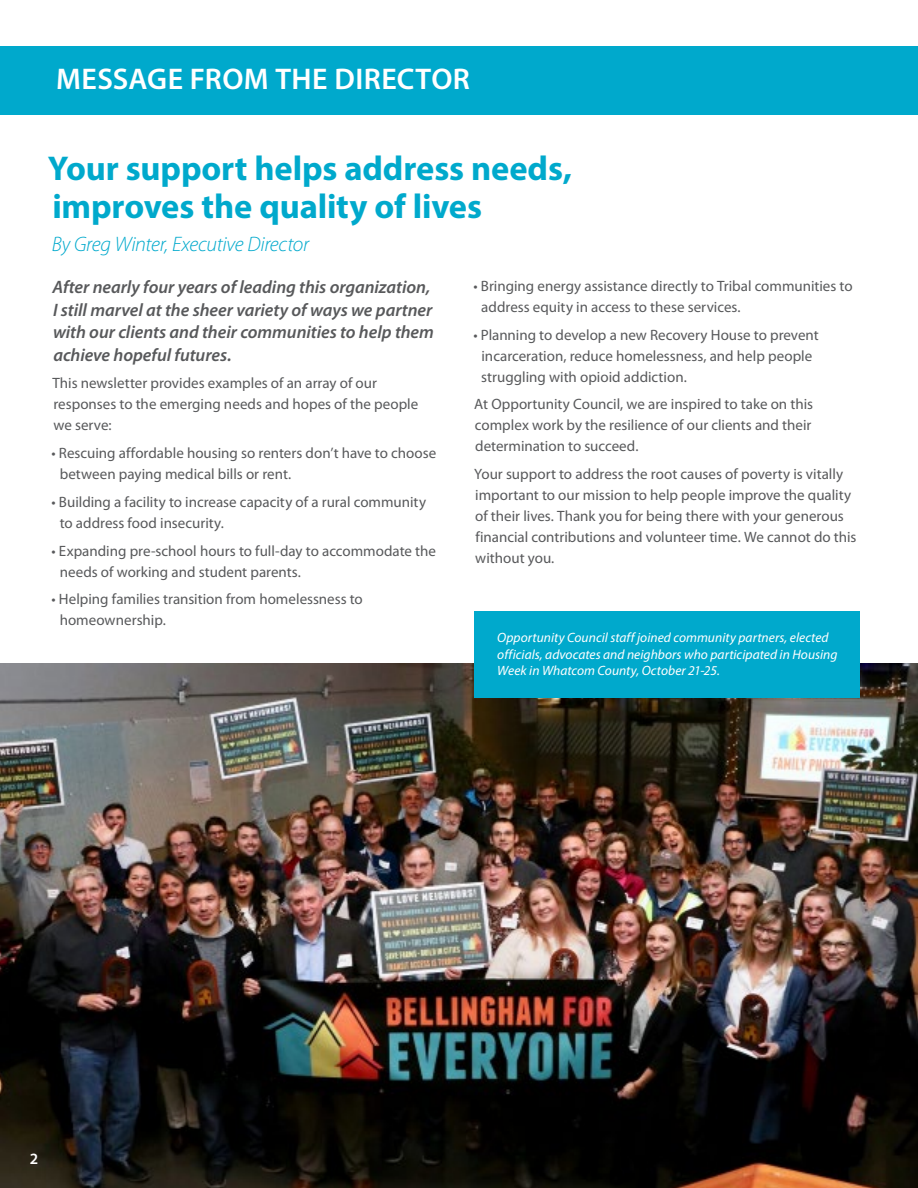
<style>
.page{position:relative;width:918px;height:1188px;background:#fff}
.page>*{position:absolute;margin:0;border:0;box-sizing:border-box;transform-origin:0 0}
.t1{font:700 34.5px "Myriad Pro";letter-spacing:-.005em;color:#00a9cc}
.t2{font:600 30px "Myriad Pro";letter-spacing:.015em;color:#fff}
.t3{font:italic 300 21px "Myriad Pro";letter-spacing:-.015em;color:#00a9cc}
.a_OC_donor_form_sans{font:italic 600 18px/22.5px "Myriad Pro";letter-spacing:-.005em;color:#58595b}
.t4{font:600 15.75px "Myriad Pro";color:#fff}
.a_OC_donor_form_sans-2{font:15px/21px "Myriad Pro";color:#58595b}
.a_OC_donor_form_sans-3{font:italic 13.5px/16.5px "Myriad Pro";letter-spacing:.005em;color:#fff}
</style>
<div class="page">
<img style="left:0;top:663px;width:918px;height:525px">
<div style="left:0;top:46px;width:918px;height:68px;background:#00a9cc"></div>
<div style="left:475px;top:611px;width:385px;height:87px;background:#00a9cc"></div>
<p class="t2" style="left:56px;top:60px;width:415px">MESSAGE FROM THE DIRECTOR</p>
<p class="t1" style="left:48px;top:146px;width:526px">Your support helps address needs,</p>
<p class="t1" style="left:52px;top:184px;width:431px">improves the quality of lives</p>
<p class="t3" style="left:52px;top:231px;width:259px">By Greg Winter, Executive Director</p>
<p class="a_OC_donor_form_sans" style="left:52px;top:275px;width:383px">After nearly four years of leading this organization, I still marvel at the sheer variety of ways we partner with our clients and their communities to help them achieve hopeful futures.</p>
<p class="a_OC_donor_form_sans-2" style="left:52px;top:373px;width:367px">This newsletter provides examples of an array of our responses to the emerging needs and hopes of the people we serve:</p>
<p class="a_OC_donor_form_sans-2" style="left:60px;top:442px;width:378px;text-indent:-8px">• Rescuing affordable housing so renters don’t have to choose between paying medical bills or rent.</p>
<p class="a_OC_donor_form_sans-2" style="left:60px;top:491px;width:368px;text-indent:-8px">• Building a facility to increase capacity of a rural community to address food insecurity.</p>
<p class="a_OC_donor_form_sans-2" style="left:60px;top:540px;width:378px;text-indent:-8px">• Expanding pre-school hours to full-day to accommodate the needs of working and student parents.</p>
<p class="a_OC_donor_form_sans-2" style="left:60px;top:589px;width:305px;text-indent:-8px">• Helping families transition from homelessness to homeownership.</p>
<p class="a_OC_donor_form_sans-2" style="left:481px;top:275px;width:373px;text-indent:-8px">• Bringing energy assistance directly to Tribal communities to address equity in access to these services.</p>
<p class="a_OC_donor_form_sans-2" style="left:481px;top:324px;width:339px;text-indent:-8px">• Planning to develop a new Recovery House to prevent incarceration, reduce homelessness, and help people struggling with opioid addiction.</p>
<p class="a_OC_donor_form_sans-2" style="left:474px;top:394px;width:340px;text-align:justify">At Opportunity Council, we are inspired to take on this complex work by the resilience of our clients and their determination to succeed.</p>
<p class="a_OC_donor_form_sans-2" style="left:474px;top:463px;width:384px">Your support to address the root causes of poverty is vitally important to our mission to help people improve the quality of their lives. Thank you for being there with your generous financial contributions and volunteer time. We cannot do this without you.</p>
<p class="a_OC_donor_form_sans-3" style="left:497px;top:629px;width:342px">Opportunity Council staff joined community partners, elected officials, advocates and neighbors who participated in Housing<br>Week in Whatcom County, October 21-25.</p>
<p class="t4" style="left:30px;top:1149px;width:10px">2</p>
</div>
